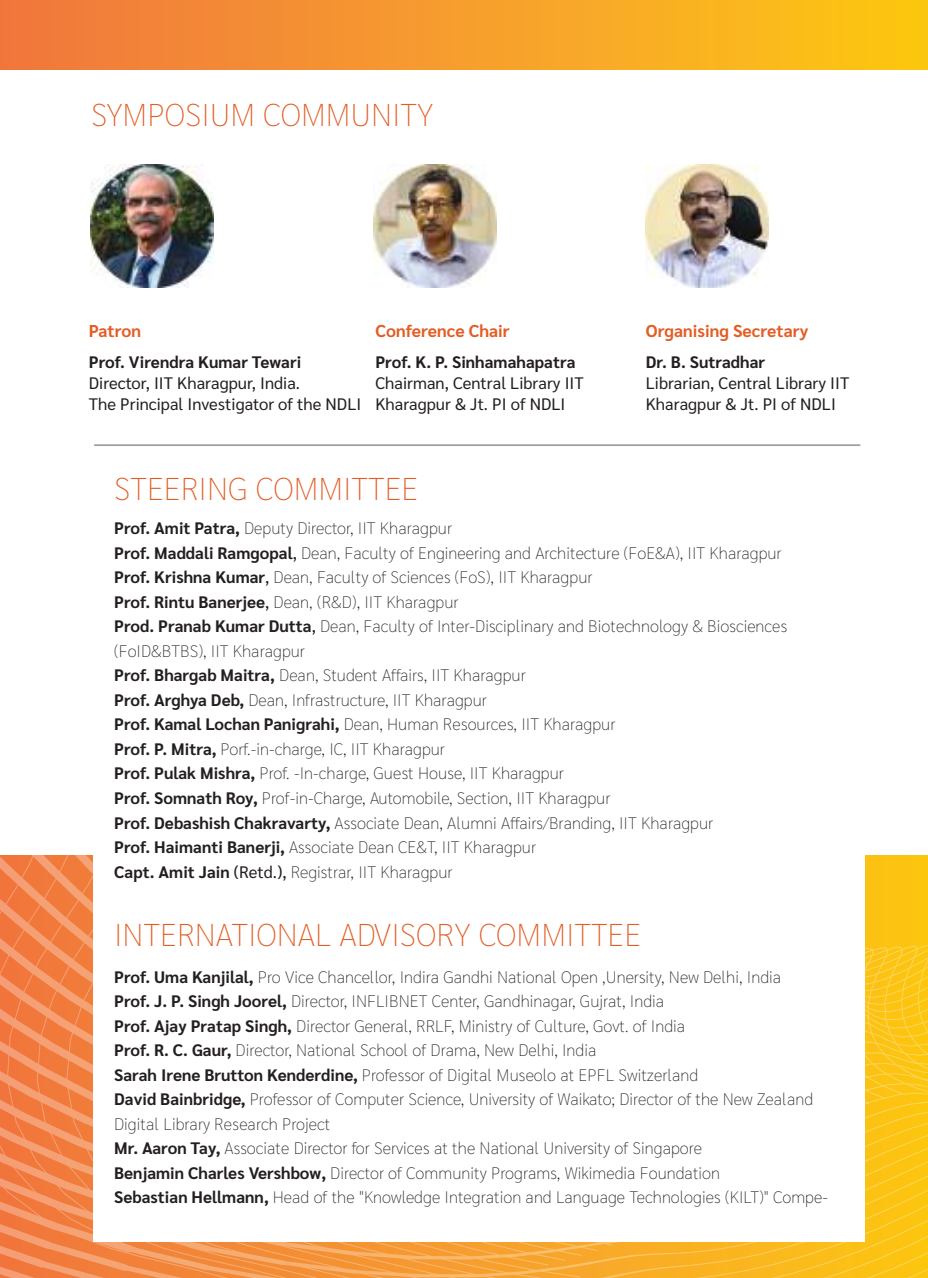
<style>
.page{position:relative;width:928px;height:1278px;background:#fff}
.page>*{position:absolute;margin:0;border:0;box-sizing:border-box;transform-origin:0 0}
.t1{font:100 31.5px "Sarabun";color:#e25d25}
.t2{font:700 17.15px "Sarabun";color:#e35d25}
.t3{font:100 16.62px/24.5px "Sarabun";color:#241f1f}
.t4{font:16.62px/21px "Sarabun";color:#241f1f}
.t5{font:700 16.62px "Sarabun";color:#241f1f}
.s1{font-weight:700}
.s2{font-weight:400}
</style>
<div class="page">
<svg style="left:0;top:855px;width:928px;height:423px;background:#f6a23b"></svg>
<div style="left:94px;top:842px;width:771px;height:399px;background:#fff"></div>
<div style="left:0;top:0;width:928px;height:69px;background:linear-gradient(to right,#f07641,#fdc715)"></div>
<img style="left:91px;top:165px;width:122px;height:122px">
<img style="left:373px;top:165px;width:123px;height:122px">
<img style="left:645px;top:165px;width:123px;height:122px">
<hr style="left:94px;top:444px;width:766px;height:2px;background:#a09d9f">
<h1 class="t1" style="left:91px;top:87px;width:344px">SYMPOSIUM COMMUNITY</h1>
<p class="t2" style="left:89px;top:321px;width:54px">Patron</p>
<p class="t5" style="left:89px;top:353px;width:214px">Prof. Virendra Kumar Tewari</p>
<p class="t4" style="left:89px;top:373px;width:274px">Director, IIT Kharagpur, India.<br>The Principal Investigator of the NDLI</p>
<p class="t2" style="left:375px;top:321px;width:136px">Conference Chair</p>
<p class="t5" style="left:375px;top:353px;width:202px">Prof. K. P. Sinhamahapatra</p>
<p class="t4" style="left:375px;top:373px;width:210px">Chairman, Central Library IIT<br>Kharagpur &amp; Jt. PI of NDLI</p>
<h1 class="t1" style="left:114px;top:460px;width:306px">STEERING COMMITTEE</h1>
<p class="t2" style="left:645px;top:321px;width:164px">Organising Secretary</p>
<p class="t5" style="left:645px;top:353px;width:121px">Dr. B. Sutradhar</p>
<p class="t4" style="left:645px;top:373px;width:205px">Librarian, Central Library IIT<br>Kharagpur &amp; Jt. PI of NDLI</p>
<p class="t3" style="left:114px;top:515px;width:674px"><span class="s1">Prof. Amit Patra,</span> Deputy Director, IIT Kharagpur<br><span class="s1">Prof. Maddali Ramgopal</span><span class="s2">,</span> Dean, Faculty of Engineering and Architecture (FoE&amp;A), IIT Kharagpur <span class="s1">Prof. Krishna Kumar</span><span class="s2">,</span> Dean, Faculty of Sciences (FoS), IIT Kharagpur<br><span class="s1">Prof. Rintu Banerjee</span><span class="s2">,</span> Dean, (R&amp;D), IIT Kharagpur<br><span class="s1">Prod. Pranab Kumar Dutta</span><span class="s2">,</span> Dean, Faculty of Inter-Disciplinary and Biotechnology &amp; Biosciences (FoID&amp;BTBS), IIT Kharagpur<br><span class="s1">Prof. Bhargab Maitra,</span> Dean, Student Affairs, IIT Kharagpur<br><span class="s1">Prof. Arghya Deb,</span> Dean, Infrastructure, IIT Kharagpur<br><span class="s1">Prof. Kamal Lochan Panigrahi,</span> Dean, Human Resources, IIT Kharagpur<br><span class="s1">Prof. P. Mitra,</span> Porf.-in-charge, IC, IIT Kharagpur<br><span class="s1">Prof. Pulak Mishra,</span> Prof. -In-charge, Guest House, IIT Kharagpur<br><span class="s1">Prof. Somnath Roy,</span> Prof-in-Charge, Automobile, Section, IIT Kharagpur<br><span class="s1">Prof. Debashish Chakravarty,</span> Associate Dean, Alumni Affairs/Branding, IIT Kharagpur<br><span class="s1">Prof. Haimanti Banerji,</span> Associate Dean CE&amp;T, IIT Kharagpur<br><span class="s1">Capt. Amit Jain</span> <span class="s2">(Retd.),</span> Registrar, IIT Kharagpur</p>
<h1 class="t1" style="left:114px;top:906px;width:528px">INTERNATIONAL ADVISORY COMMITTEE</h1>
<p class="t3" style="left:114px;top:963px;width:715px"><span class="s1">Prof. Uma Kanjilal,</span> Pro Vice Chancellor, Indira Gandhi National Open ,Unersity, New Delhi, India<br><span class="s1">Prof. J. P. Singh Joorel,</span> Director, INFLIBNET Center, Gandhinagar, Gujrat, India<br><span class="s1">Prof. Ajay Pratap Singh,</span> Director General, RRLF, Ministry of Culture, Govt. of India<br><span class="s1">Prof. R. C. Gaur,</span> Director, National School of Drama, New Delhi, India<br><span class="s1">Sarah Irene Brutton Kenderdine,</span> Professor of Digital Museolo at EPFL Switzerland<br><span class="s1">David Bainbridge,</span> Professor of Computer Science, University of Waikato; Director of the New Zealand Digital Library Research Project<br><span class="s1">Mr. Aaron Tay,</span> Associate Director for Services at the National University of Singapore<br><span class="s1">Benjamin Charles Vershbow,</span> Director of Community Programs, Wikimedia Foundation<br><span class="s1">Sebastian Hellmann,</span> Head of the "Knowledge Integration and Language Technologies (KILT)" Compe-</p>
</div>
